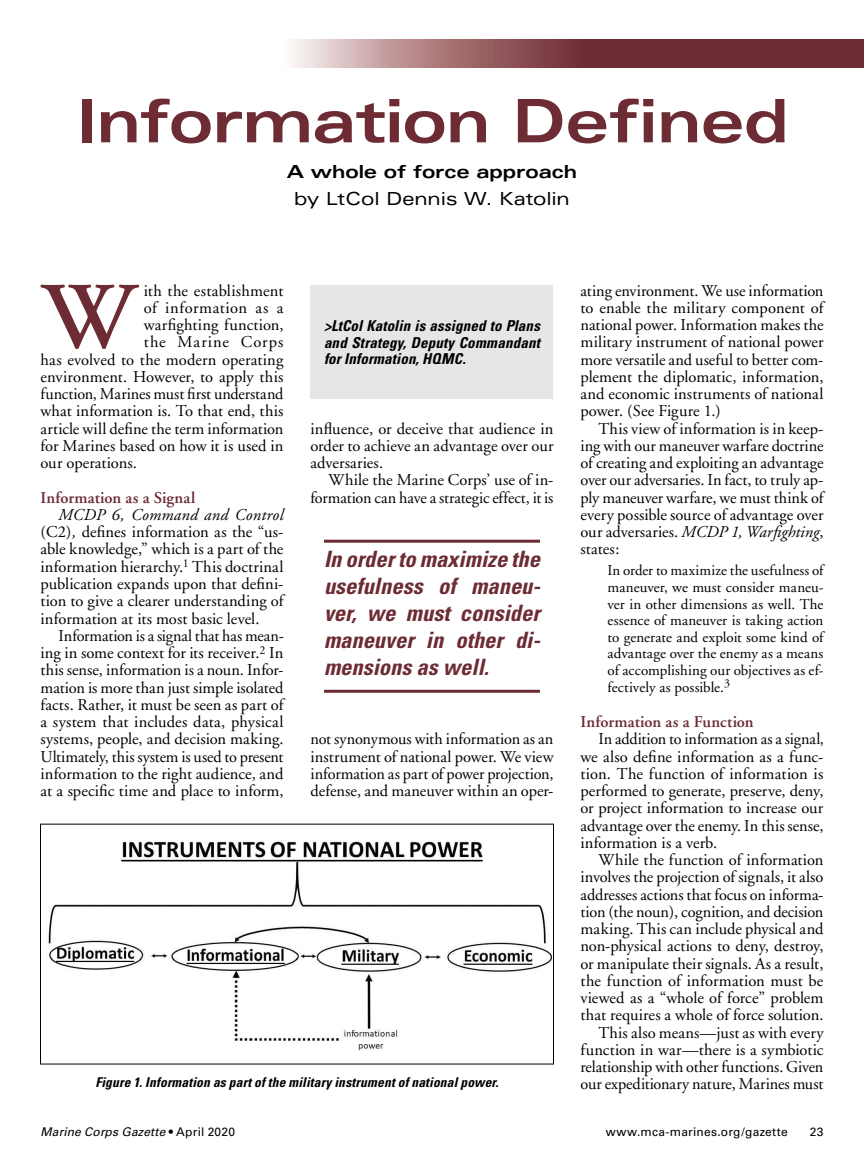
<style>
.page{position:relative;width:864px;height:1175px;background:#fff}
.page>*{position:absolute;margin:0;border:0;box-sizing:border-box;transform-origin:0 0}
.t1{font:600 94.5px "Adobe Garamond";color:#6d2c34}
.t2{font:700 expanded 60px "Univers";letter-spacing:-.02em;color:#6d2c34}
.t3{font:italic 700 condensed 22.5px/27px "Univers";color:#6d2c34;text-align:justify}
.t4{font:expanded 18px "Univers";letter-spacing:-.01em;color:#000}
.t5{font:700 expanded 18px "Univers";letter-spacing:-.005em;color:#000}
.t6{font:16.5px/17.2px "Adobe Garamond";color:#000;text-align:justify}
.t7{font:600 16.5px "Adobe Garamond";letter-spacing:.01em;color:#6d2c34}
.t8{font:16.5px "Adobe Garamond";letter-spacing:.035em;color:#000}
.t9{font:16.5px "Adobe Garamond";letter-spacing:.06em;color:#000}
.t10{font:15px/16.6px "Adobe Garamond";letter-spacing:.01em;color:#000;text-align:justify}
.t11{font:italic 700 condensed 15px/16.5px "Univers";letter-spacing:.01em;color:#000;text-align:justify}
.t12{font:italic 700 condensed 13.5px "Univers";letter-spacing:.015em;color:#000}
.t13{font:12px "Univers";letter-spacing:.02em;color:#000}
.t14{font:italic 12px "Univers";letter-spacing:.015em;color:#000}
.s1{font-style:italic}
.s2{font-style:normal}
</style>
<div class="page">
<img style="left:48px;top:841px;width:504px;height:210px">
<img style="left:292px;top:40px;width:572px;height:28px">
<div style="left:310px;top:285px;width:244px;height:113px;background:#e5e6e7"></div>
<div style="left:40px;top:823px;width:514px;height:241px;border:1px solid #000"></div>
<hr style="left:324px;top:539px;width:216px;height:3px;background:#6d2c34">
<hr style="left:324px;top:689px;width:216px;height:3px;background:#6d2c34">
<h2 class="t2" style="left:76px;top:99px;width:714px">Information Defined</h2>
<p class="t5" style="left:287px;top:165px;width:292px">A whole of force approach</p>
<p class="t4" style="left:294px;top:192px;width:277px">by LtCol Dennis W. Katolin</p>
<h1 class="t1" style="left:43px;top:280px;width:93px">W</h1>
<p class="t6" style="left:144px;top:283px;width:141px">ith the establishment</p>
<p class="t8" style="left:144px;top:301px;width:141px">of information as a</p>
<p class="t6" style="left:144px;top:318px;width:141px">warfighting function,</p>
<p class="t9" style="left:144px;top:335px;width:141px">the Marine Corps</p>
<p class="t6" style="left:41px;top:352px;width:245px">has evolved to the modern operating</p>
<p class="t6" style="left:41px;top:369px;width:245px">environment. However, to apply this</p>
<p class="t6" style="left:40px;top:387px;width:244px">function, Marines must first understand</p>
<p class="t6" style="left:40px;top:404px;width:245px">what information is. To that end, this</p>
<p class="t6" style="left:40px;top:421px;width:244px">article will define the term information</p>
<p class="t6" style="left:40px;top:438px;width:245px">for Marines based on how it is used in</p>
<p class="t6" style="left:40px;top:456px;width:98px">our operations.</p>
<p class="t7" style="left:40px;top:491px;width:156px">Information as a Signal</p>
<p class="t6" style="left:40px;top:507px;width:245px;text-indent:18px"><span class="s1">MCDP 6, Command and Control </span>(C2)<span class="s1">,</span> defines information as the “us&shy;able knowledge,” which is a part of the information hierarchy.<sup>1</sup> This doctrinal publication expands upon that defini&shy;tion to give a clearer understanding of information at its most basic level.</p>
<p class="t6" style="left:40px;top:628px;width:245px;text-indent:18px">Information is a signal that has mean&shy;ing in some context for its receiver.<sup>2</sup> In this sense, information is a noun. Infor&shy;mation is more than just simple isolated facts. Rather, it must be seen as part of a system that includes data, physical systems, people, and decision making.<br>Ultimately, this system is used to present information to the right audience, and at a specific time and place to inform,</p>
<p class="t11" style="left:324px;top:319px;width:218px">&gt;LtCol Katolin is assigned to Plans and Strategy, Deputy Commandant for Information, HQMC.</p>
<p class="t6" style="left:311px;top:421px;width:245px">influence, or deceive that audience in order to achieve an advantage over our adversaries.</p>
<p class="t6" style="left:310px;top:473px;width:245px;text-align:right">While the Marine Corps’ use of in&shy;formation can have a strategic effect, it is</p>
<h3 class="t3" style="left:324px;top:547px;width:218px">In order to maximize the usefulness of maneu&shy;ver, we must consider maneuver in other di&shy;mensions as well.</h3>
<p class="t6" style="left:310px;top:732px;width:245px">not synonymous with information as an instrument of national power. We view information as part of power projection, defense, and maneuver within an oper-</p>
<p class="t12" style="left:95px;top:1077px;width:405px">Figure 1. Information as part of the military instrument of national power.</p>
<p class="t6" style="left:580px;top:283px;width:245px">ating environment. We use information to enable the military component of national power. Information makes the military instrument of national power more versatile and useful to better com&shy;plement the diplomatic, information, and economic instruments of national power. (See Figure 1.)</p>
<p class="t6" style="left:580px;top:421px;width:245px;text-indent:18px">This view of information is in keep&shy;ing with our maneuver warfare doctrine of creating and exploiting an advantage over our adversaries. In fact, to truly ap&shy;ply maneuver warfare, we must think of every possible source of advantage over our adversaries. <span class="s1">MCDP 1, Warfighting</span>, states:</p>
<p class="t10" style="left:608px;top:563px;width:218px">In order to maximize the usefulness of maneuver, we must consider maneu&shy;ver in other dimensions as well. The essence of maneuver is taking action to generate and exploit some kind of advantage over the enemy as a means of accomplishing our objectives as ef&shy;fectively as possible.<sup>3</sup></p>
<p class="t7" style="left:581px;top:715px;width:175px">Information as a Function</p>
<p class="t6" style="left:581px;top:732px;width:245px;text-indent:18px">In addition to information as a signal, we also define information as a func&shy;tion. The function of information is performed to generate, preserve, deny, or project information to increase our advantage over the enemy. In this sense, information is a verb.</p>
<p class="t6" style="left:581px;top:852px;width:245px;text-align:right">While the function of information involves the projection of signals, it also addresses actions that focus on informa&shy;tion (the noun), cognition, and decision making. This can include physical and non-physical actions to deny, destroy, or manipulate their signals. As a result, the function of information must be viewed as a “whole of force” problem that requires a whole of force solution.<br>This also means—just as with every function in war—there is a symbiotic relationship with other functions. Given our expeditionary nature, Marines must</p>
<p class="t14" style="left:40px;top:1124px;width:196px">Marine Corps Gazette <span class="s2">• April 2020</span></p>
<p class="t13" style="left:606px;top:1124px;width:183px">www.mca-marines.org/gazette</p>
<p class="t13" style="left:810px;top:1124px;width:15px">23</p>
</div>
